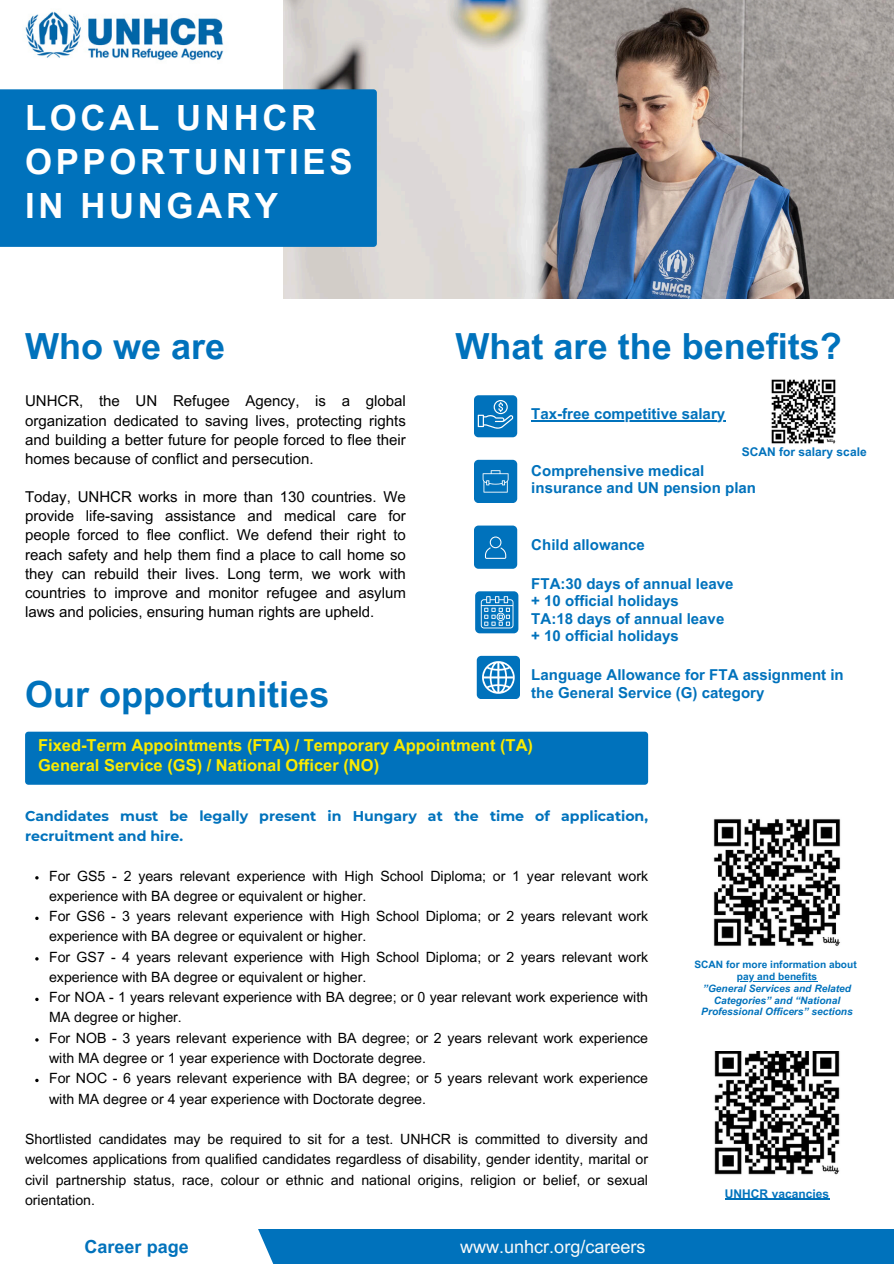
<style>
.page{position:relative;width:894px;height:1264px;background:#fff}
.page>*{position:absolute;margin:0;border:0;box-sizing:border-box;transform-origin:0 0}
.t1{font:700 36px "Arial MT Pro";color:#0072bc}
.t2{font:700 34.8px/43.8px "Arial MT Pro";letter-spacing:.105em;color:#fff}
.t3{font:18px "Arial MT Pro";color:#fafafa}
.t4{font:700 18px "Arial MT Pro";color:#0072bc}
.t5{font:700 16.5px/19.2px "Arial MT Pro";color:#faeb00}
.t6{font:15px/19.2px "Arial MT Pro";color:#000;text-align:justify}
.t7{font:700 15px/17.4px "Arial MT Pro";color:#0072bc}
.t8{font:14.1px/20.2px "Arial MT Pro";color:#000}
.t9{font:700 14.1px/20.2px "Montserrat";color:#0072bc}
.t10{font:700 12px "Arial MT Pro";color:#0072bc}
.t11{font:italic 700 10.2px/11.9px "Arial MT Pro";color:#0072bc;text-align:center}
.t12{font:700 10.2px "Arial MT Pro";color:#0072bc}
</style>
<div class="page">
<img style="left:283px;top:0;width:610px;height:299px">
<div style="left:212px;top:1228px;width:681px;height:35px;background:#0072bc"></div>
<svg style="left:212px;top:1228px;width:194px;height:35px"></svg>
<div style="left:25px;top:731px;width:623px;height:53px;background:#0072bc"></div>
<div style="left:0;top:89px;width:377px;height:158px;background:#0072bc"></div>
<img style="left:25px;top:11px;width:199px;height:50px">
<svg style="left:35px;top:876px;width:4px;height:3px"></svg>
<svg style="left:35px;top:916px;width:4px;height:4px"></svg>
<svg style="left:35px;top:957px;width:4px;height:3px"></svg>
<svg style="left:35px;top:997px;width:4px;height:4px"></svg>
<svg style="left:35px;top:1038px;width:4px;height:3px"></svg>
<svg style="left:35px;top:1078px;width:4px;height:4px"></svg>
<div style="left:474px;top:395px;width:43px;height:42px;background:#0072bc;border-radius:4px"></div>
<svg style="left:477px;top:400px;width:36px;height:29px"></svg>
<div style="left:474px;top:525px;width:43px;height:44px;background:#0072bc;border-radius:4px"></div>
<svg style="left:485px;top:536px;width:21px;height:23px"></svg>
<div style="left:474px;top:460px;width:43px;height:43px;background:#0072bc;border-radius:4px"></div>
<svg style="left:482px;top:470px;width:26px;height:22px"></svg>
<div style="left:475px;top:591px;width:43px;height:42px;background:#0072bc;border-radius:4px"></div>
<svg style="left:480px;top:596px;width:33px;height:32px"></svg>
<div style="left:476px;top:656px;width:44px;height:43px;background:#0072bc;border-radius:4px"></div>
<svg style="left:482px;top:661px;width:32px;height:32px"></svg>
<img style="left:713px;top:819px;width:128px;height:127px">
<hr style="left:736px;top:980px;width:81px;height:1px;background:#0072bc">
<img style="left:714px;top:1051px;width:126px;height:124px">
<hr style="left:724px;top:1198px;width:104px;height:1px;background:#0072bc">
<img style="left:771px;top:379px;width:65px;height:65px">
<hr style="left:531px;top:420px;width:185px;height:1px;background:#0072bc">
<p class="t2" style="left:25px;top:101px;width:329px">LOCAL UNHCR<br>OPPORTUNITIES<br>IN HUNGARY</p>
<p class="t1" style="left:25px;top:332px;width:202px">Who we are</p>
<p class="t6" style="left:25px;top:393px;width:382px">UNHCR, the UN Refugee Agency, is a global organization dedicated to saving lives, protecting rights and building a better future for people forced to flee their homes because of conflict and persecution.</p>
<p class="t6" style="left:25px;top:489px;width:382px">Today, UNHCR works in more than 130 countries. We provide life-saving assistance and medical care for people forced to flee conflict. We defend their right to reach safety and help them find a place to call home so they can rebuild their lives. Long term, we work with countries to improve and monitor refugee and asylum laws and policies, ensuring human rights are upheld.</p>
<h5 class="t1" style="left:25px;top:680px;width:306px">Our opportunities</h5>
<h5 class="t1" style="left:455px;top:332px;width:388px">What are the benefits?</h5>
<h6 class="t7" style="left:531px;top:407px;width:195px">Tax-free competitive salary</h6>
<p class="t10" style="left:741px;top:447px;width:126px">SCAN for salary scale</p>
<p class="t7" style="left:531px;top:463px;width:226px">Comprehensive medical insurance and UN pension plan</p>
<p class="t7" style="left:531px;top:538px;width:115px">Child allowance</p>
<p class="t7" style="left:531px;top:576px;width:204px">FTA:30 days of annual leave + 10 official holidays<br>TA:18 days of annual leave + 10 official holidays</p>
<p class="t7" style="left:531px;top:668px;width:314px">Language Allowance for FTA assignment in the General Service (G) category</p>
<p class="t5" style="left:38px;top:738px;width:496px">Fixed-Term Appointments (FTA) / Temporary Appointment (TA)<br>General Service (GS) / National Officer (NO)</p>
<h2 class="t9" style="left:25px;top:805px;width:624px">Candidates must be legally present in Hungary at the time of application, recruitment and hire.</h2>
<h6 class="t8" style="left:49px;top:867px;width:600px">For GS5 - 2 years relevant experience with High School Diploma; or 1 year relevant work experience with BA degree or equivalent or higher.</h6>
<h6 class="t8" style="left:49px;top:907px;width:600px">For GS6 - 3 years relevant experience with High School Diploma; or 2 years relevant work experience with BA degree or equivalent or higher.</h6>
<h2 class="t8" style="left:49px;top:948px;width:600px">For GS7 - 4 years relevant experience with High School Diploma; or 2 years relevant work experience with BA degree or equivalent or higher.</h2>
<p class="t8" style="left:49px;top:988px;width:600px">For NOA - 1 years relevant experience with BA degree; or 0 year relevant work experience with<br>MA degree or higher.</p>
<p class="t8" style="left:49px;top:1029px;width:600px">For NOB - 3 years relevant experience with BA degree; or 2 years relevant work experience with MA degree or 1 year experience with Doctorate degree.</p>
<p class="t8" style="left:49px;top:1069px;width:600px">For NOC - 6 years relevant experience with BA degree; or 5 years relevant work experience with MA degree or 4 year experience with Doctorate degree.</p>
<p class="t8" style="left:25px;top:1130px;width:624px;text-align:justify">Shortlisted candidates may be required to sit for a test. UNHCR is committed to diversity and welcomes applications from qualified candidates regardless of disability, gender identity, marital or civil partnership status, race, colour or ethnic and national origins, religion or belief, or sexual orientation.</p>
<p class="t4" style="left:85px;top:1239px;width:106px">Career page</p>
<h3 class="t3" style="left:460px;top:1240px;width:187px">www.unhcr.org/careers</h3>
<p class="t12" style="left:694px;top:960px;width:164px">SCAN for more information about</p>
<p class="t12" style="left:736px;top:972px;width:82px">pay and benefits</p>
<h5 class="t11" style="left:701px;top:983px;width:153px">”General Services and Related<br>Categories” and “National<br>Professional Officers” sections</h5>
<h2 class="t10" style="left:724px;top:1188px;width:106px">UNHCR vacancies</h2>
</div>
